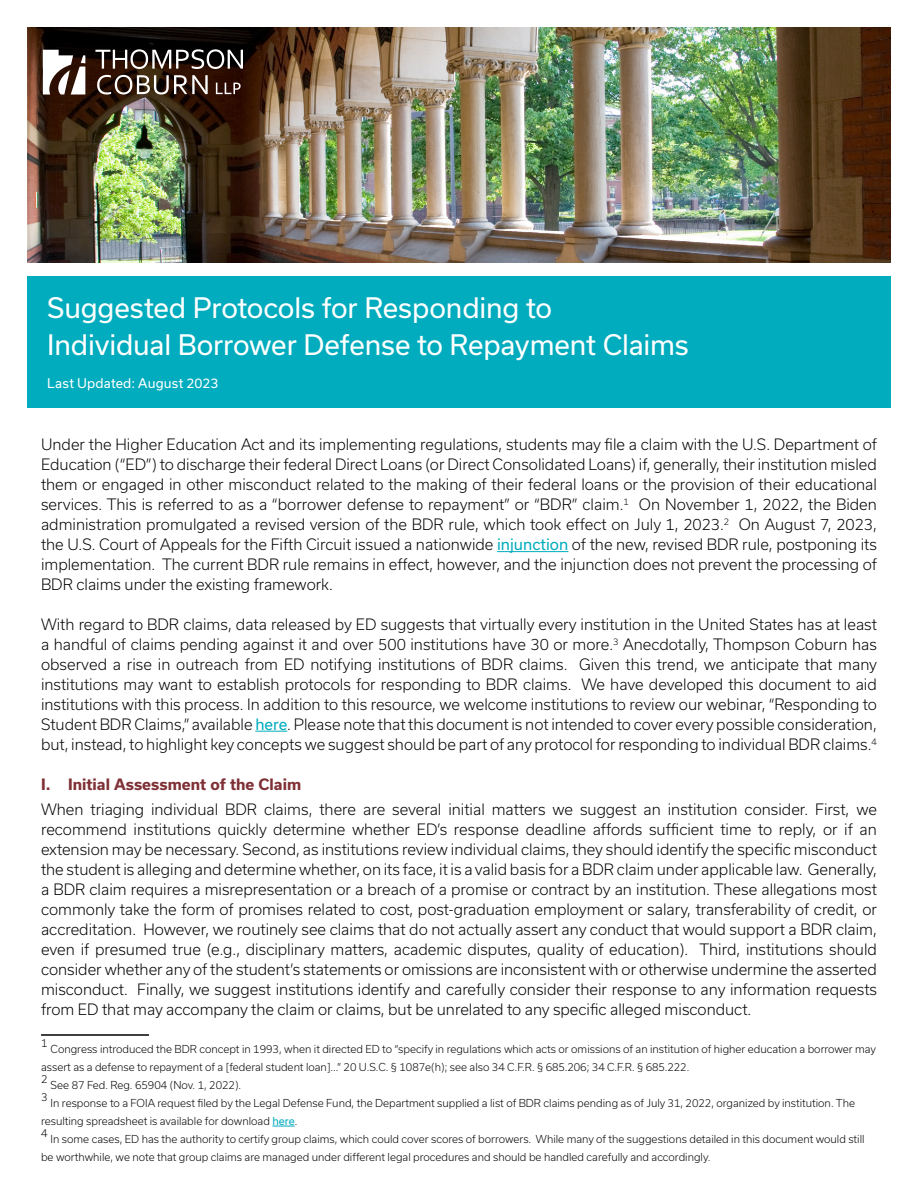
<style>
.page{position:relative;width:918px;height:1188px;background:#fff}
.page>*{position:absolute;margin:0;border:0;box-sizing:border-box;transform-origin:0 0}
.t1{font:27px/37.5px "Usual";letter-spacing:-.005em;color:#fff}
.t2{font:300 15px/20px "Usual";color:#000;text-align:justify}
.t3{font:700 15px "Usual";color:#7f3035}
.t4{font:12.75px "Usual";letter-spacing:.01em;color:#fff}
.t5{font:300 10.5px/18px "Usual";color:#000}
.s1{font-weight:400;color:#00acbd}
</style>
<div class="page">
<img style="left:27px;top:27px;width:864px;height:235px">
<div style="left:27px;top:276px;width:864px;height:132px;background:#00acbd"></div>
<svg style="left:43px;top:50px;width:42px;height:44px"></svg>
<svg style="left:97px;top:75px;width:144px;height:19px"></svg>
<svg style="left:95px;top:49px;width:148px;height:20px"></svg>
<hr style="left:497px;top:551px;width:71px;height:1px;background:#00acbd">
<hr style="left:255px;top:731px;width:32px;height:1px;background:#00acbd">
<hr style="left:41px;top:1034px;width:108px;height:2px;background:#000">
<svg style="left:272px;top:1126px;width:23px;height:1px"></svg>
<h1 class="t1" style="left:47px;top:289px;width:643px">Suggested Protocols for Responding to<br>Individual Borrower Defense to Repayment Claims</h1>
<p class="t4" style="left:47px;top:376px;width:173px">Last Updated: August 2023</p>
<p class="t2" style="left:41px;top:435px;width:837px">Under the Higher Education Act and its implementing regulations, students may file a claim with the U.S. Department of Education (“ED”) to discharge their federal Direct Loans (or Direct Consolidated Loans) if, generally, their institution misled them or engaged in other misconduct related to the making of their federal loans or the provision of their educational services. This is referred to as a “borrower defense to repayment” or “BDR” claim.<sup>1</sup> On November 1, 2022, the Biden administration promulgated a revised version of the BDR rule, which took effect on July 1, 2023.<sup>2</sup> On August 7, 2023, the U.S. Court of Appeals for the Fifth Circuit issued a nationwide <span class="s1">injunction</span> of the new, revised BDR rule, postponing its implementation. The current BDR rule remains in effect, however, and the injunction does not prevent the processing of BDR claims under the existing framework.</p>
<p class="t2" style="left:41px;top:614px;width:838px">With regard to BDR claims, data released by ED suggests that virtually every institution in the United States has at least a handful of claims pending against it and over 500 institutions have 30 or more.<sup>3</sup> Anecdotally, Thompson Coburn has observed a rise in outreach from ED notifying institutions of BDR claims. Given this trend, we anticipate that many institutions may want to establish protocols for responding to BDR claims. We have developed this document to aid institutions with this process. In addition to this resource, we welcome institutions to review our webinar, “Responding to Student BDR Claims,” available <span class="s1">here</span>. Please note that this document is not intended to cover every possible consideration, but, instead, to highlight key concepts we suggest should be part of any protocol for responding to individual BDR claims.<sup>4</sup></p>
<p class="t3" style="left:41px;top:775px;width:262px">I. Initial Assessment of the Claim</p>
<p class="t2" style="left:41px;top:800px;width:838px">When triaging individual BDR claims, there are several initial matters we suggest an institution consider. First, we recommend institutions quickly determine whether ED’s response deadline affords sufficient time to reply, or if an extension may be necessary. Second, as institutions review individual claims, they should identify the specific misconduct the student is alleging and determine whether, on its face, it is a valid basis for a BDR claim under applicable law. Generally, a BDR claim requires a misrepresentation or a breach of a promise or contract by an institution. These allegations most commonly take the form of promises related to cost, post-graduation employment or salary, transferability of credit, or accreditation. However, we routinely see claims that do not actually assert any conduct that would support a BDR claim, even if presumed true (e.g., disciplinary matters, academic disputes, quality of education). Third, institutions should consider whether any of the student’s statements or omissions are inconsistent with or otherwise undermine the asserted misconduct. Finally, we suggest institutions identify and carefully consider their response to any information requests from ED that may accompany the claim or claims, but be unrelated to any specific alleged misconduct.</p>
<p class="t5" style="left:41px;top:1034px;width:8px">1</p>
<p class="t5" style="left:41px;top:1040px;width:837px;text-indent:10px">Congress introduced the BDR concept in 1993, when it directed ED to “specify in regulations which acts or omissions of an institution of higher education a borrower may assert as a defense to repayment of a [federal student loan]...” 20 U.S.C. § 1087e(h); see also 34 C.F.R. § 685.206; 34 C.F.R. § 685.222.</p>
<p class="t5" style="left:41px;top:1070px;width:8px">2</p>
<p class="t5" style="left:51px;top:1076px;width:192px">See 87 Fed. Reg. 65904 (Nov. 1, 2022).</p>
<p class="t5" style="left:41px;top:1088px;width:8px">3</p>
<p class="t5" style="left:41px;top:1094px;width:816px;text-indent:10px">In response to a FOIA request filed by the Legal Defense Fund, the Department supplied a list of BDR claims pending as of July 31, 2022, organized by institution. The resulting spreadsheet is available for download <span class="s1">here</span>.</p>
<p class="t5" style="left:41px;top:1124px;width:8px">4</p>
<p class="t5" style="left:41px;top:1130px;width:825px;text-indent:10px">In some cases, ED has the authority to certify group claims, which could cover scores of borrowers. While many of the suggestions detailed in this document would still be worthwhile, we note that group claims are managed under different legal procedures and should be handled carefully and accordingly.</p>
</div>
